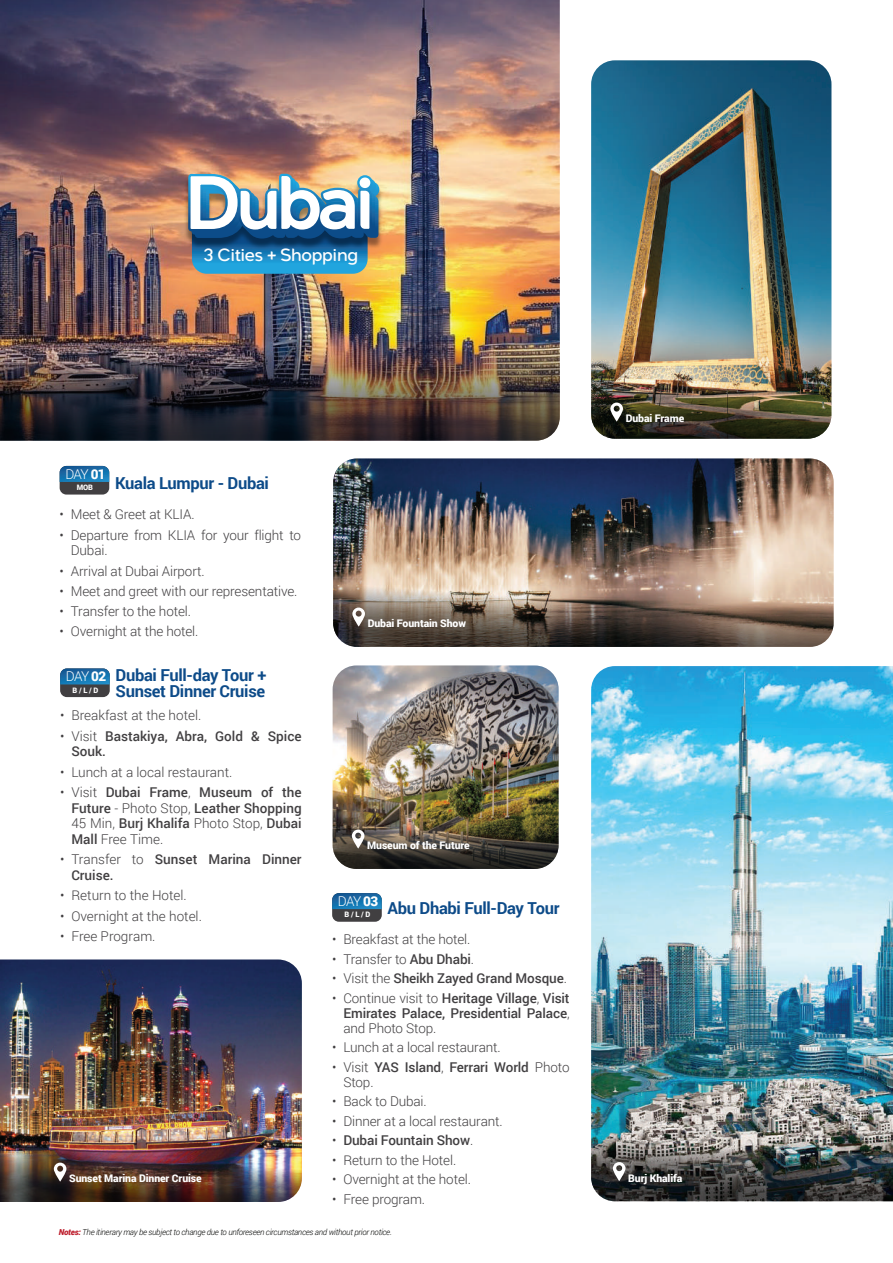
<style>
.page{position:relative;width:893px;height:1263px;background:#fff}
.page>*{position:absolute;margin:0;border:0;box-sizing:border-box;transform-origin:0 0}
.t1{font:16.95px "Agenor Neue";letter-spacing:-.02em;color:#fff}
.t2{font:700 16.5px/16.5px "Roboto";letter-spacing:-.02em;color:#0d4b89}
.t3{font:300 13.5px/15.8px "Roboto";letter-spacing:-.01em;color:#413f41}
.t4{font:500 13.5px/15.8px "Roboto";letter-spacing:-.01em;color:#413f41}
.t5{font:300 13.5px "Roboto";letter-spacing:-.08em;color:#fff}
.t6{font:900 10.5px "Roboto";letter-spacing:-.01em;color:#fff}
.t7{font:italic 300 8.25px "Roboto";letter-spacing:-.03em;color:#040503}
.t8{font:900 7.5px "Roboto";color:#fff}
.s1{font-weight:900}
.s2{font-weight:300}
.s3{font-weight:500}
.s4{font-weight:900;color:#be1f2e}
</style>
<div class="page">
<img style="left:0;top:0;width:560px;height:311px">
<img style="left:0;top:311px;width:560px;height:130px">
<img style="left:179px;top:167px;width:206px;height:93px">
<img style="left:188px;top:174px;width:191px;height:100px">
<div style="left:60px;top:466px;width:49px;height:28px;background:#413f41;border-radius:7px"></div>
<svg style="left:60px;top:466px;width:49px;height:16px"></svg>
<div style="left:60px;top:668px;width:50px;height:29px;background:#413f41;border-radius:7px"></div>
<svg style="left:60px;top:668px;width:50px;height:16px"></svg>
<div style="left:332px;top:893px;width:50px;height:29px;background:#413f41;border-radius:7px"></div>
<svg style="left:332px;top:893px;width:50px;height:16px"></svg>
<img style="left:0;top:959px;width:302px;height:172px">
<img style="left:0;top:1131px;width:302px;height:71px">
<img style="left:333px;top:458px;width:501px;height:118px">
<svg style="left:333px;top:576px;width:501px;height:71px;background:#857466"></svg>
<img style="left:333px;top:665px;width:226px;height:140px">
<img style="left:333px;top:805px;width:226px;height:64px">
<img style="left:591px;top:666px;width:302px;height:453px">
<img style="left:591px;top:1119px;width:302px;height:82px">
<img style="left:591px;top:60px;width:240px;height:308px">
<img style="left:591px;top:368px;width:240px;height:71px">
<p class="t1" style="left:204px;top:245px;width:156px">3 Cities + Shopping</p>
<p class="t5" style="left:65px;top:464px;width:42px">DAY <span class="s1">01</span></p>
<p class="t8" style="left:77px;top:482px;width:18px">MOB</p>
<p class="t2" style="left:115px;top:474px;width:155px">Kuala Lumpur - Dubai</p>
<p class="t3" style="left:60px;top:506px;width:137px">• Meet &amp; Greet at KLIA.</p>
<p class="t3" style="left:71px;top:526px;width:232px;text-indent:-11px">• Departure from KLIA for your flight to<br>Dubai.</p>
<p class="t3" style="left:60px;top:562px;width:146px">• Arrival at Dubai Airport.</p>
<p class="t3" style="left:60px;top:583px;width:239px">• Meet and greet with our representative.</p>
<p class="t3" style="left:60px;top:603px;width:133px">• Transfer to the hotel.</p>
<p class="t3" style="left:60px;top:623px;width:140px">• Overnight at the hotel.</p>
<p class="t2" style="left:116px;top:666px;width:152px">Dubai Full-day Tour +<br>Sunset Dinner Cruise</p>
<p class="t3" style="left:60px;top:707px;width:143px">• Breakfast at the hotel.</p>
<p class="t4" style="left:71px;top:727px;width:232px;text-indent:-11px"><span class="s2">• Visit</span> Bastakiya, Abra, Gold &amp; Spice<br>Souk.</p>
<p class="t3" style="left:60px;top:763px;width:174px">• Lunch at a local restaurant.</p>
<p class="t4" style="left:71px;top:784px;width:232px;text-align:justify;text-indent:-11px"><span class="s2">• Visit</span> Dubai Frame<span class="s2">,</span> Museum of the Future <span class="s2">- Photo Stop,</span> Leather Shopping <span class="s2">45 Min,</span> Burj Khalifa <span class="s2">Photo Stop,</span> Dubai Mall <span class="s2">Free Time.</span></p>
<p class="t4" style="left:71px;top:851px;width:232px;text-indent:-11px"><span class="s2">• Transfer to</span> Sunset Marina Dinner<br>Cruise.</p>
<p class="t3" style="left:60px;top:887px;width:128px">• Return to the Hotel.</p>
<p class="t3" style="left:60px;top:907px;width:143px">• Overnight at the hotel.</p>
<p class="t3" style="left:60px;top:928px;width:97px">• Free Program.</p>
<p class="t5" style="left:66px;top:667px;width:42px">DAY <span class="s1">02</span></p>
<p class="t8" style="left:73px;top:685px;width:27px">B / L / D</p>
<p class="t6" style="left:69px;top:1171px;width:134px">Sunset Marina Dinner Cruise</p>
<p class="t6" style="left:368px;top:616px;width:100px">Dubai Fountain Show</p>
<p class="t6" style="left:367px;top:838px;width:104px">Museum of the Future</p>
<p class="t5" style="left:338px;top:892px;width:42px">DAY <span class="s1">03</span></p>
<p class="t8" style="left:345px;top:909px;width:27px">B / L / D</p>
<p class="t2" style="left:388px;top:899px;width:173px">Abu Dhabi Full-Day Tour</p>
<p class="t3" style="left:332px;top:931px;width:140px">• Breakfast at the hotel.</p>
<p class="t3" style="left:332px;top:951px;width:143px">• Transfer to <span class="s3">Abu Dhabi</span>.</p>
<p class="t4" style="left:332px;top:970px;width:236px"><span class="s2">• Visit the</span> Sheikh Zayed Grand Mosque<span class="s2">.</span></p>
<p class="t4" style="left:343px;top:990px;width:228px;line-height:15px;text-align:justify;text-indent:-11px"><span class="s2">• Continue visit to</span> Heritage Village<span class="s2">,</span> Visit Emirates Palace, Presidential Palace<span class="s2">, and Photo Stop.</span></p>
<p class="t3" style="left:332px;top:1039px;width:170px">• Lunch at a local restaurant.</p>
<p class="t4" style="left:343px;top:1059px;width:228px;line-height:15px;text-indent:-11px"><span class="s2">• Visit</span> YAS Island<span class="s2">,</span> Ferrari World <span class="s2">Photo<br>Stop.</span></p>
<p class="t3" style="left:332px;top:1093px;width:96px">• Back to Dubai.</p>
<p class="t3" style="left:332px;top:1113px;width:172px">• Dinner at a local restaurant.</p>
<p class="t4" style="left:332px;top:1132px;width:143px"><span class="s2">•</span> Dubai Fountain Show<span class="s2">.</span></p>
<p class="t3" style="left:332px;top:1152px;width:126px">• Return to the Hotel.</p>
<p class="t3" style="left:332px;top:1171px;width:140px">• Overnight at the hotel.</p>
<p class="t3" style="left:332px;top:1191px;width:94px">• Free program.</p>
<p class="t7" style="left:59px;top:1227px;width:335px"><span class="s4">Notes:</span> The itinerary may be subject to change due to unforeseen circumstances and without prior notice.</p>
<p class="t6" style="left:626px;top:411px;width:60px">Dubai Frame</p>
<p class="t6" style="left:628px;top:1170px;width:56px">Burj Khalifa</p>
</div>
